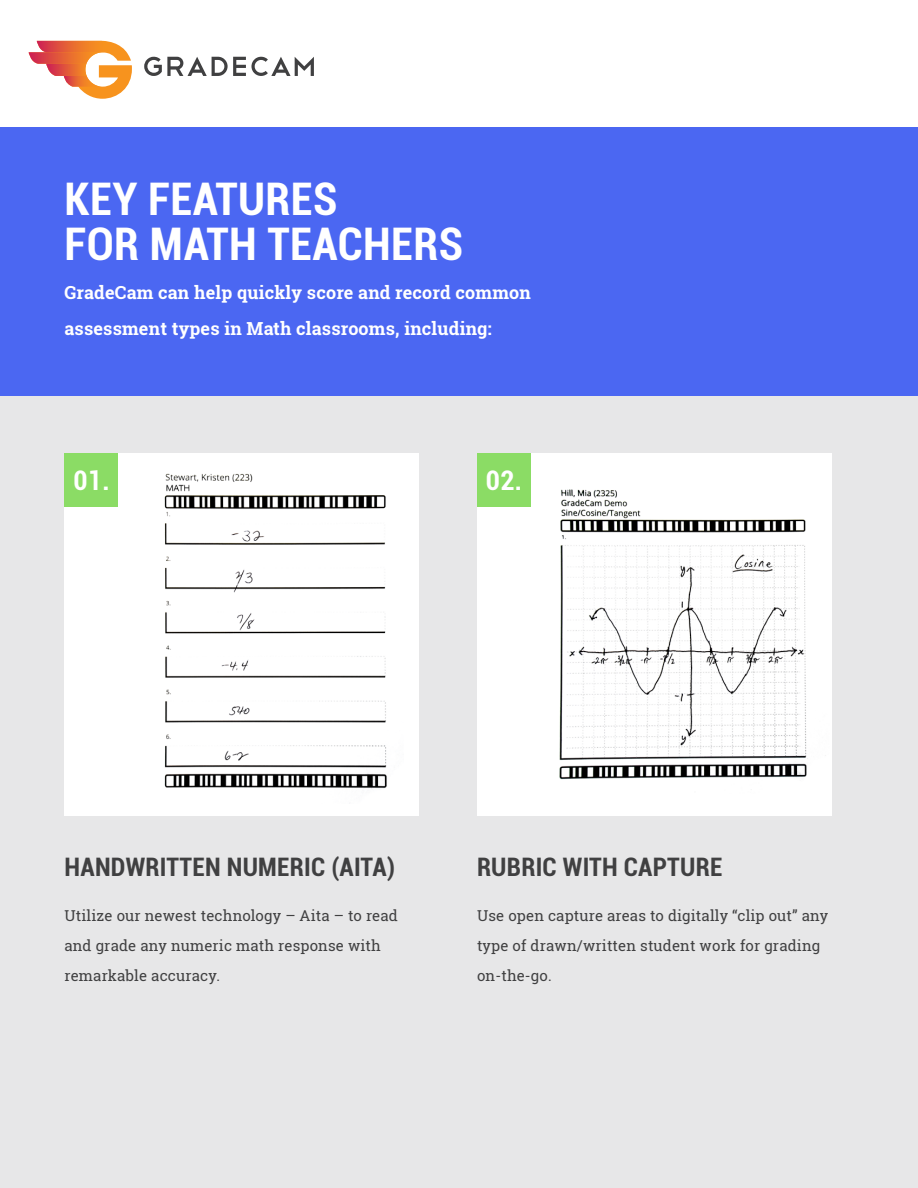
<style>
.page{position:relative;width:918px;height:1188px;background:#fff}
.page>*{position:absolute;margin:0;border:0;box-sizing:border-box;transform-origin:0 0}
.t1{font:700 condensed 45px/45px "Roboto";letter-spacing:.01em;color:#fff}
.t2{font:700 condensed 27px "Roboto";color:#fff}
.t3{font:700 condensed 25.5px "Roboto";letter-spacing:.01em;color:#404041}
.t4{font:700 18px/36px "Roboto Slab";letter-spacing:.01em;color:#fff}
.t5{font:15px/30px "Roboto Slab";letter-spacing:.01em;color:#404041}
</style>
<div class="page">
<div style="left:0;top:396px;width:918px;height:792px;background:#e7e7e8"></div>
<div style="left:0;top:128px;width:918px;height:268px;background:#4b67f2"></div>
<svg style="left:144px;top:57px;width:170px;height:19px"></svg>
<svg style="left:29px;top:41px;width:103px;height:58px"></svg>
<div style="left:64px;top:453px;width:355px;height:363px;background:#fff"></div>
<img style="left:164px;top:473px;width:223px;height:316px">
<div style="left:64px;top:453px;width:54px;height:54px;background:#8bdc65"></div>
<div style="left:477px;top:453px;width:354px;height:363px;background:#fff"></div>
<img style="left:559px;top:489px;width:249px;height:291px">
<div style="left:477px;top:453px;width:54px;height:54px;background:#8bdc65"></div>
<h1 class="t1" style="left:64px;top:175px;width:400px">KEY FEATURES<br>FOR MATH TEACHERS</h1>
<p class="t4" style="left:64px;top:274px;width:468px">GradeCam can help quickly score and record common assessment types in Math classrooms, including:</p>
<h2 class="t2" style="left:73px;top:462px;width:38px">01.</h2>
<h2 class="t2" style="left:486px;top:462px;width:38px">02.</h2>
<h3 class="t3" style="left:64px;top:849px;width:332px">HANDWRITTEN NUMERIC (AITA)</h3>
<p class="t5" style="left:64px;top:900px;width:335px">Utilize our newest technology – Aita – to read and grade any numeric math response with remarkable accuracy.</p>
<h3 class="t3" style="left:477px;top:849px;width:247px">RUBRIC WITH CAPTURE</h3>
<p class="t5" style="left:477px;top:900px;width:353px">Use open capture areas to digitally “clip out” any type of drawn/written student work for grading on-the-go.</p>
</div>
